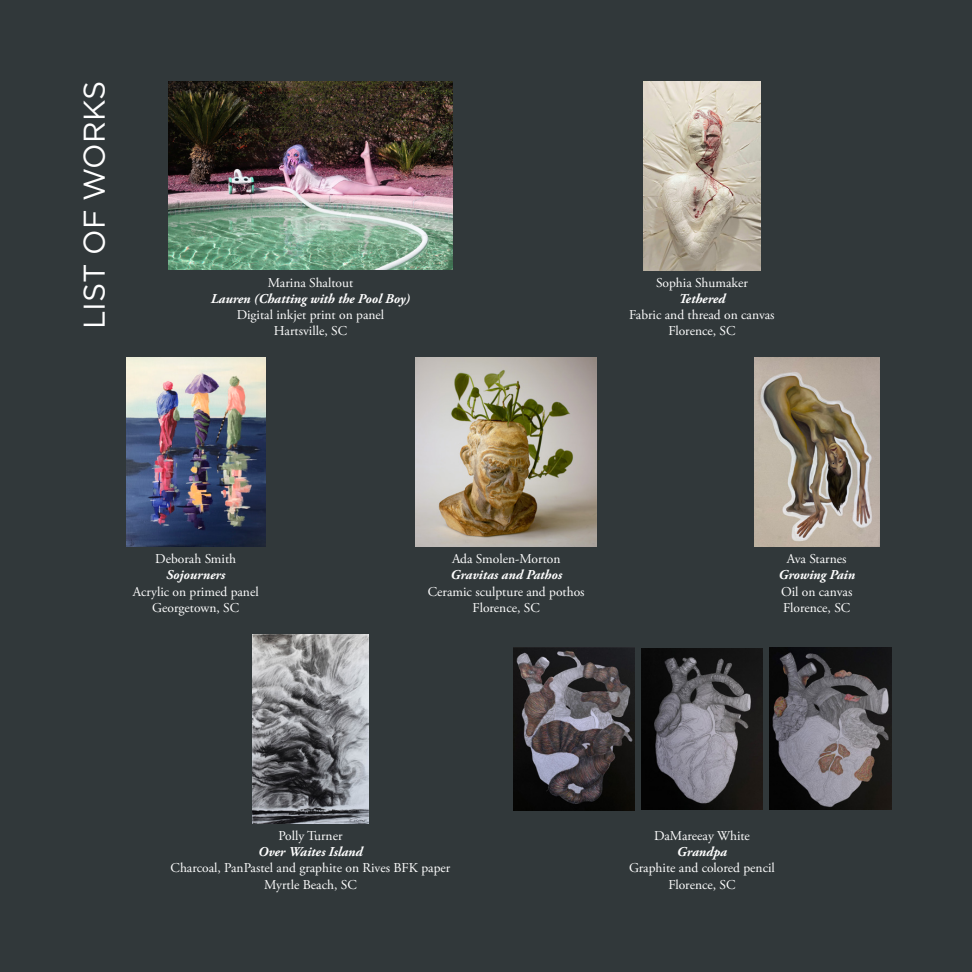
<style>
.page{position:relative;width:972px;height:972px;background:#31383a}
.page>*{position:absolute;margin:0;border:0;box-sizing:border-box;transform-origin:0 0}
.t1{font:30px "Gotham";color:#fff}
.list_object_caption{font:13.5px "Adobe Garamond Pro";color:#fff}
.list_object_caption-2{font:italic 700 13.5px "Adobe Garamond Pro";color:#fff}
</style>
<div class="page">
<img style="left:169px;top:81px;width:283px;height:189px">
<img style="left:643px;top:81px;width:118px;height:189px">
<img style="left:416px;top:358px;width:181px;height:189px">
<img style="left:754px;top:358px;width:125px;height:189px">
<img style="left:253px;top:634px;width:115px;height:189px">
<img style="left:513px;top:648px;width:122px;height:162px">
<img style="left:641px;top:648px;width:122px;height:162px">
<img style="left:769px;top:648px;width:122px;height:162px">
<img style="left:126px;top:358px;width:139px;height:189px">
<p class="t1" style="left:75px;top:329px;width:250px;rotate:-90deg">LIST OF WORKS</p>
<p class="list_object_caption" style="left:268px;top:274px;width:87px">Marina Shaltout</p>
<p class="list_object_caption-2" style="left:211px;top:291px;width:201px">Lauren (Chatting with the Pool Boy)</p>
<p class="list_object_caption" style="left:237px;top:307px;width:149px">Digital inkjet print on panel</p>
<p class="list_object_caption" style="left:274px;top:323px;width:75px">Hartsville, SC</p>
<p class="list_object_caption" style="left:656px;top:274px;width:93px">Sophia Shumaker</p>
<p class="list_object_caption-2" style="left:679px;top:291px;width:48px">Tethered</p>
<p class="list_object_caption" style="left:629px;top:307px;width:147px">Fabric and thread on canvas</p>
<p class="list_object_caption" style="left:668px;top:323px;width:69px">Florence, SC</p>
<p class="list_object_caption" style="left:155px;top:551px;width:82px">Deborah Smith</p>
<p class="list_object_caption-2" style="left:166px;top:567px;width:61px">Sojourners</p>
<p class="list_object_caption" style="left:133px;top:583px;width:127px">Acrylic on primed panel</p>
<p class="list_object_caption" style="left:152px;top:599px;width:89px">Georgetown, SC</p>
<p class="list_object_caption" style="left:452px;top:551px;width:110px">Ada Smolen-Morton</p>
<p class="list_object_caption-2" style="left:450px;top:567px;width:113px">Gravitas and Pathos</p>
<p class="list_object_caption" style="left:428px;top:583px;width:158px">Ceramic sculpture and pothos</p>
<p class="list_object_caption" style="left:473px;top:600px;width:69px">Florence, SC</p>
<p class="list_object_caption" style="left:787px;top:551px;width:61px">Ava Starnes</p>
<p class="list_object_caption-2" style="left:778px;top:567px;width:78px">Growing Pain</p>
<p class="list_object_caption" style="left:781px;top:583px;width:73px">Oil on canvas</p>
<p class="list_object_caption" style="left:783px;top:599px;width:69px">Florence, SC</p>
<p class="list_object_caption" style="left:278px;top:828px;width:66px">Polly Turner</p>
<p class="list_object_caption-2" style="left:258px;top:844px;width:106px">Over Waites Island</p>
<p class="list_object_caption" style="left:171px;top:860px;width:281px">Charcoal, PanPastel and graphite on Rives BFK paper</p>
<p class="list_object_caption" style="left:264px;top:876px;width:94px">Myrtle Beach, SC</p>
<p class="list_object_caption" style="left:654px;top:828px;width:97px">DaMareeay White</p>
<p class="list_object_caption-2" style="left:677px;top:844px;width:52px">Grandpa</p>
<p class="list_object_caption" style="left:629px;top:860px;width:147px">Graphite and colored pencil</p>
<p class="list_object_caption" style="left:668px;top:876px;width:69px">Florence, SC</p>
</div>
